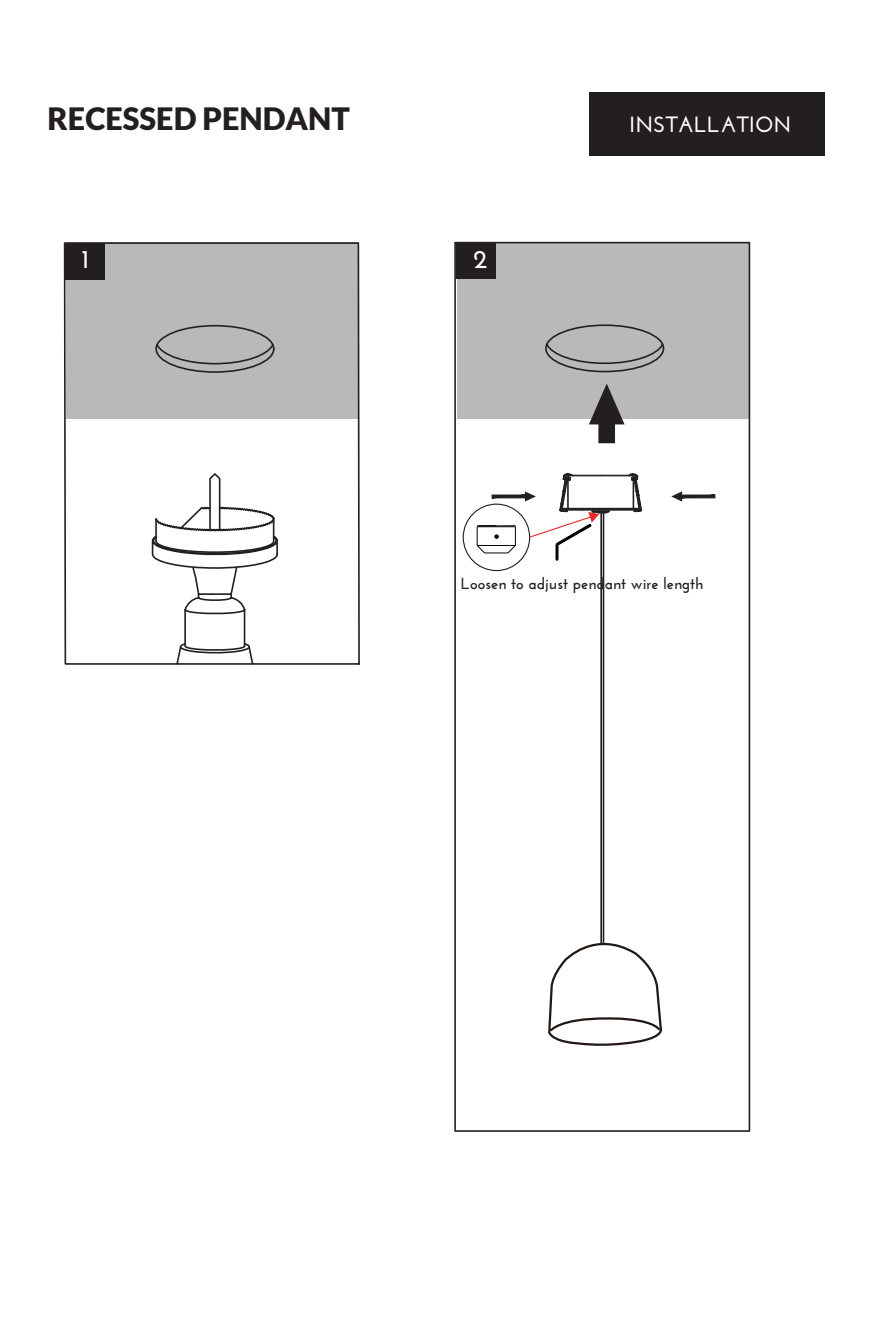
<style>
.page{position:relative;width:893px;height:1340px;background:#fff}
.page>*{position:absolute;margin:0;border:0;box-sizing:border-box;transform-origin:0 0}
.t1{font:900 30.82px "Lato";color:#231f20}
.t2{font:700 25.88px "Josefin Sans";color:#fff}
.t3{font:700 22.05px "Josefin Sans";color:#fff}
.t4{font:700 15.97px "Josefin Sans";color:#231f20}
</style>
<div class="page">
<div style="left:589px;top:92px;width:236px;height:64px;background:#231f20"></div>
<div style="left:457px;top:243px;width:293px;height:176px;background:#b9b9bb"></div>
<svg style="left:63px;top:242px;width:297px;height:423px"></svg>
<div style="left:155px;top:325px;width:120px;height:48px;border:2px solid #231f20;border-radius:50%"></div>
<svg style="left:155px;top:342px;width:120px;height:23px;background:#a8a7a9"></svg>
<hr style="left:184px;top:610px;width:2px;height:36px;background:#231f20">
<hr style="left:244px;top:610px;width:1px;height:36px;background:#231f20">
<svg style="left:147px;top:471px;width:136px;height:144px"></svg>
<svg style="left:175px;top:642px;width:80px;height:23px"></svg>
<div style="left:454px;top:242px;width:296px;height:889px;border:2px solid #231f20"></div>
<div style="left:545px;top:324px;width:119px;height:48px;border:2px solid #231f20;border-radius:50%"></div>
<svg style="left:545px;top:342px;width:120px;height:23px"></svg>
<svg style="left:589px;top:383px;width:36px;height:60px"></svg>
<svg style="left:671px;top:491px;width:45px;height:11px"></svg>
<div style="left:65px;top:243px;width:39px;height:36px;background:#231f20"></div>
<div style="left:456px;top:243px;width:40px;height:36px;background:#231f20"></div>
<hr style="left:600px;top:511px;width:2px;height:433px;background:#231f20">
<hr style="left:603px;top:511px;width:1px;height:433px;background:#231f20">
<hr style="left:602px;top:475px;width:31px;height:1px;background:#231f20">
<hr style="left:581px;top:508px;width:58px;height:1px;background:#231f20">
<hr style="left:581px;top:509px;width:58px;height:1px;background:#231f20">
<svg style="left:476px;top:473px;width:135px;height:88px"></svg>
<svg style="left:627px;top:473px;width:16px;height:40px"></svg>
<svg style="left:548px;top:929px;width:114px;height:117px"></svg>
<h1 class="t1" style="left:47px;top:100px;width:304px">RECESSED PENDANT</h1>
<h3 class="t3" style="left:629px;top:111px;width:164px">INSTALLATION</h3>
<h2 class="t2" style="left:82px;top:244px;width:9px">1</h2>
<h2 class="t2" style="left:473px;top:244px;width:15px">2</h2>
<p class="t4" style="left:461px;top:574px;width:244px">Loosen to adjust pendant wire length</p>
</div>
